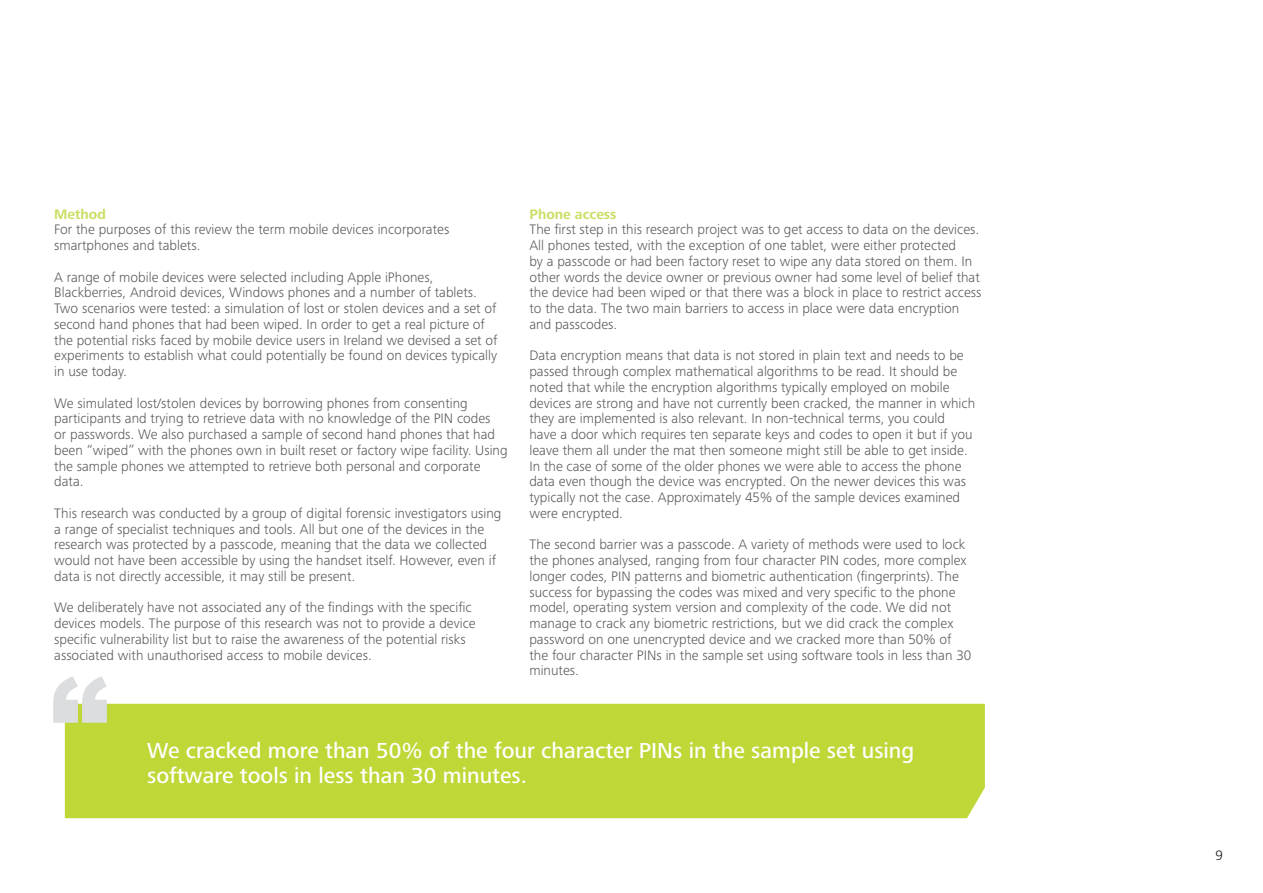
<style>
.page{position:relative;width:1263px;height:893px;background:#fff}
.page>*{position:absolute;margin:0;border:0;box-sizing:border-box;transform-origin:0 0}
.t1{font:500 22.5px/24.8px "Frutiger Next Pro";color:#fff}
.t2{font:300 14.25px/15.8px "Frutiger Next Pro";color:#57585a}
.t3{font:700 14.25px "Frutiger Next Pro";color:#ccdd63}
.t4{font:300 14.25px "Frutiger Next Pro";color:#231f20}
</style>
<div class="page">
<div style="left:65px;top:704px;width:920px;height:114px;background:#c0d738"></div>
<svg style="left:53px;top:676px;width:54px;height:47px"></svg>
<p class="t3" style="left:54px;top:206px;width:53px">Method</p>
<p class="t2" style="left:54px;top:222px;width:397px">For the purposes of this review the term mobile devices incorporates smartphones and tablets.</p>
<p class="t2" style="left:54px;top:269px;width:445px">A range of mobile devices were selected including Apple iPhones, Blackberries, Android devices, Windows phones and a number of tablets.<br>Two scenarios were tested: a simulation of lost or stolen devices and a set of second hand phones that had been wiped. In order to get a real picture of the potential risks faced by mobile device users in Ireland we devised a set of experiments to establish what could potentially be found on devices typically in use today.</p>
<p class="t2" style="left:54px;top:395px;width:455px">We simulated lost/stolen devices by borrowing phones from consenting participants and trying to retrieve data with no knowledge of the PIN codes<br>or passwords. We also purchased a sample of second hand phones that had been “wiped” with the phones own in built reset or factory wipe facility. Using the sample phones we attempted to retrieve both personal and corporate data.</p>
<p class="t2" style="left:54px;top:505px;width:449px">This research was conducted by a group of digital forensic investigators using a range of specialist techniques and tools. All but one of the devices in the research was protected by a passcode, meaning that the data we collected would not have been accessible by using the handset itself. However, even if data is not directly accessible, it may still be present.</p>
<p class="t2" style="left:54px;top:600px;width:423px">We deliberately have not associated any of the findings with the specific devices models. The purpose of this research was not to provide a device specific vulnerability list but to raise the awareness of the potential risks associated with unauthorised access to mobile devices.</p>
<p class="t3" style="left:529px;top:206px;width:89px">Phone access</p>
<p class="t2" style="left:529px;top:222px;width:454px">The first step in this research project was to get access to data on the devices.<br>All phones tested, with the exception of one tablet, were either protected<br>by a passcode or had been factory reset to wipe any data stored on them. In other words the device owner or previous owner had some level of belief that the device had been wiped or that there was a block in place to restrict access to the data. The two main barriers to access in place were data encryption and passcodes.</p>
<p class="t2" style="left:529px;top:348px;width:447px">Data encryption means that data is not stored in plain text and needs to be passed through complex mathematical algorithms to be read. It should be noted that while the encryption algorithms typically employed on mobile devices are strong and have not currently been cracked, the manner in which they are implemented is also relevant. In non-technical terms, you could have a door which requires ten separate keys and codes to open it but if you leave them all under the mat then someone might still be able to get inside.<br>In the case of some of the older phones we were able to access the phone data even though the device was encrypted. On the newer devices this was typically not the case. Approximately 45% of the sample devices examined were encrypted.</p>
<p class="t2" style="left:529px;top:537px;width:443px">The second barrier was a passcode. A variety of methods were used to lock the phones analysed, ranging from four character PIN codes, more complex longer codes, PIN patterns and biometric authentication (fingerprints). The success for bypassing the codes was mixed and very specific to the phone model, operating system version and complexity of the code. We did not manage to crack any biometric restrictions, but we did crack the complex password on one unencrypted device and we cracked more than 50% of the four character PINs in the sample set using software tools in less than 30 minutes.</p>
<h1 class="t1" style="left:147px;top:738px;width:769px">We cracked more than 50% of the four character PINs in the sample set using software tools in less than 30 minutes.</h1>
<p class="t4" style="left:1215px;top:847px;width:9px">9</p>
</div>
